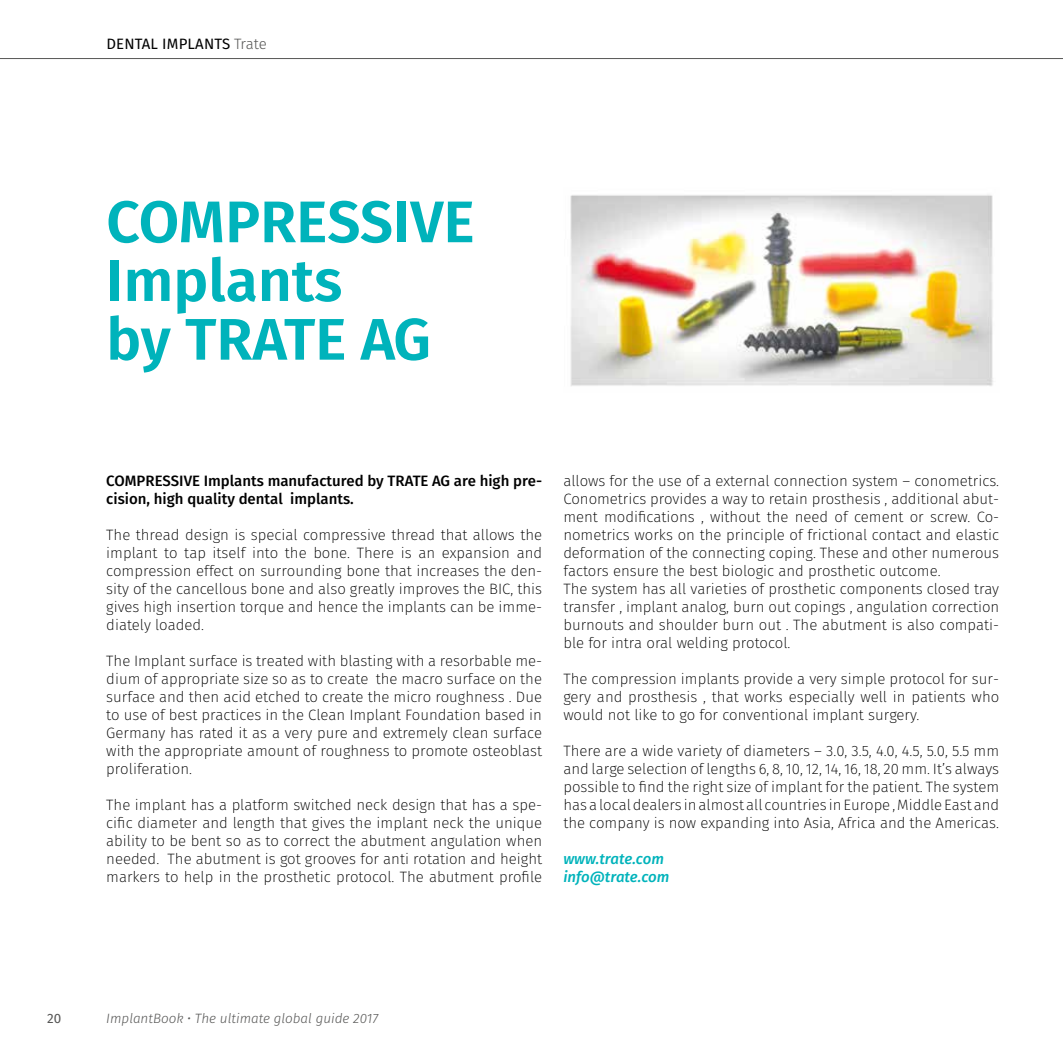
<style>
.page{position:relative;width:1063px;height:1063px;background:#fff}
.page>*{position:absolute;margin:0;border:0;box-sizing:border-box;transform-origin:0 0}
.t1{font:600 58.65px/58.7px "Fira Sans";color:#00b3bb}
.t2{font:200 15px/18px "Fira Sans";color:#000;text-align:justify}
.t3{font:500 15px/18px "Fira Sans";color:#000}
.t4{font:italic 500 15px/18px "Fira Sans";color:#00b3bb}
.t5{font:15px "Fira Sans";letter-spacing:.01em;color:#000}
.t6{font:italic 300 13.5px "Fira Sans";color:#575756}
.t7{font:13.5px "Fira Sans";color:#575756}
.s1{font-weight:300;color:#575756}
</style>
<div class="page">
<hr style="left:0;top:58px;width:1063px;height:1px;background:#575756">
<img style="left:570px;top:195px;width:423px;height:191px">
<p class="t5" style="left:106px;top:33px;width:162px">DENTAL IMPLANTS <span class="s1">Trate</span></p>
<h1 class="t1" style="left:106px;top:192px;width:370px">COMPRESSIVE<br>Implants<br>by TRATE AG</h1>
<p class="t3" style="left:106px;top:472px;width:437px">COMPRESSIVE Implants manufactured by TRATE AG are high pre&shy;cision, high quality dental implants.</p>
<p class="t2" style="left:106px;top:526px;width:437px">The thread design is special compressive thread that allows the implant to tap itself into the bone. There is an expansion and compression effect on surrounding bone that increases the den&shy;sity of the cancellous bone and also greatly improves the BIC, this gives high insertion torque and hence the implants can be imme&shy;diately loaded.</p>
<p class="t2" style="left:106px;top:652px;width:437px">The Implant surface is treated with blasting with a resorbable me&shy;dium of appropriate size so as to create the macro surface on the surface and then acid etched to create the micro roughness . Due to use of best practices in the Clean Implant Foundation based in Germany has rated it as a very pure and extremely clean surface with the appropriate amount of roughness to promote osteoblast proliferation.</p>
<p class="t2" style="left:106px;top:796px;width:437px">The implant has a platform switched neck design that has a spe&shy;cific diameter and length that gives the implant neck the unique ability to be bent so as to correct the abutment angulation when needed. The abutment is got grooves for anti rotation and height markers to help in the prosthetic protocol. The abutment profile</p>
<p class="t2" style="left:563px;top:472px;width:437px;text-align:left">allows for the use of a external connection system – conometrics.<br>Conometrics provides a way to retain prosthesis , additional abut&shy;ment modifications , without the need of cement or screw. Co&shy;nometrics works on the principle of frictional contact and elastic deformation of the connecting coping. These and other numerous factors ensure the best biologic and prosthetic outcome.<br>The system has all varieties of prosthetic components closed tray transfer , implant analog, burn out copings , angulation correction burnouts and shoulder burn out . The abutment is also compati&shy;ble for intra oral welding protocol.</p>
<p class="t2" style="left:563px;top:670px;width:437px">The compression implants provide a very simple protocol for sur&shy;gery and prosthesis , that works especially well in patients who would not like to go for conventional implant surgery.</p>
<p class="t2" style="left:563px;top:742px;width:437px">There are a wide variety of diameters – 3.0, 3.5, 4.0, 4.5, 5.0, 5.5 mm and large selection of lengths 6, 8, 10, 12, 14, 16, 18, 20 mm. It’s always possible to find the right size of implant for the patient. The system has a local dealers in almost all countries in Europe , Middle East and the company is now expanding into Asia, Africa and the Americas.</p>
<p class="t4" style="left:563px;top:850px;width:108px">www.trate.com info@trate.com</p>
<p class="t7" style="left:47px;top:1009px;width:16px">20</p>
<p class="t6" style="left:106px;top:1009px;width:274px">ImplantBook • The ultimate global guide 2017</p>
</div>
